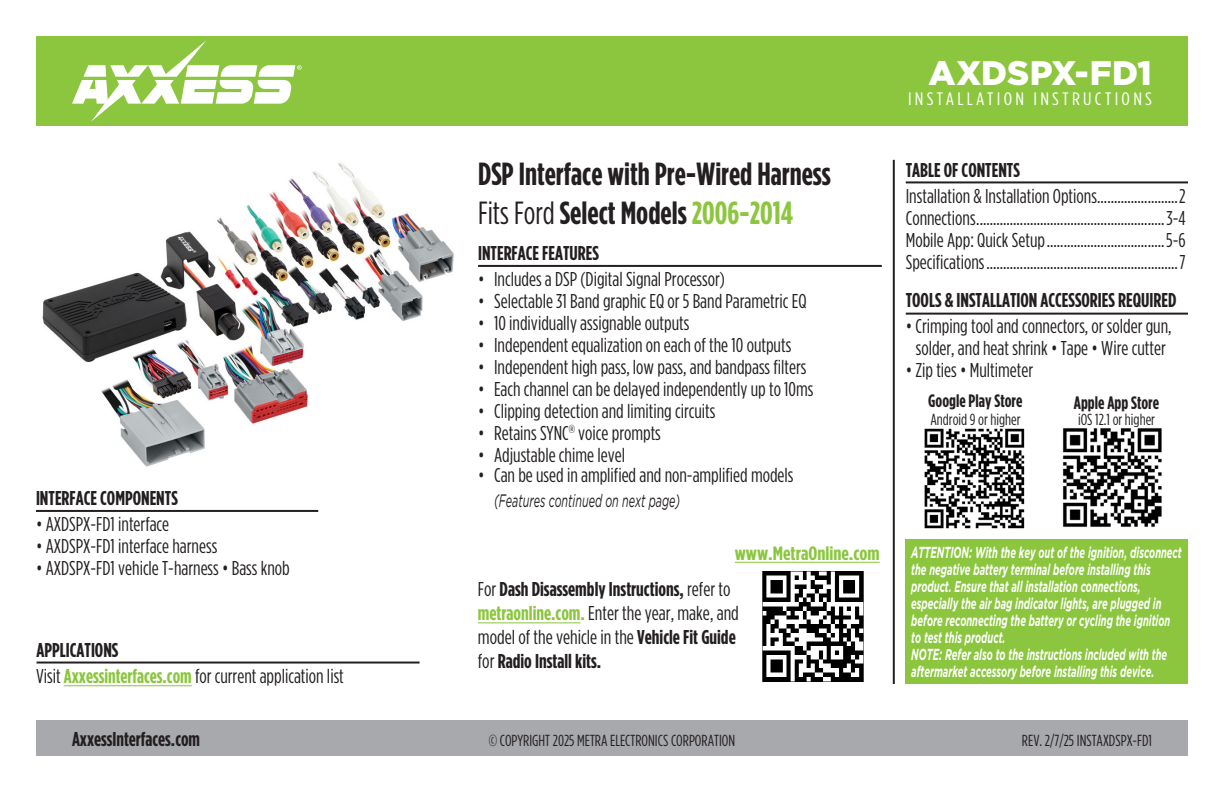
<style>
.page{position:relative;width:1224px;height:792px;background:#fff}
.page>*{position:absolute;margin:0;border:0;box-sizing:border-box;transform-origin:0 0}
.t1{font:900 34px "Gotham";color:#fff}
.t2{font:700 32px/38.4px "Gotham Condensed";color:#231f20}
.t3{font:20px/22px "Gotham Condensed";color:#231f20;text-align:justify}
.t4{font:700 20px/24px "Gotham Condensed";color:#231f20}
.t5{font:700 19.2px "Gotham Condensed";color:#8bc63e;scale:1.1 1}
.t6{font:italic 18px "Gotham";color:#231f20;scale:.6 1}
.t7{font:700 18px "Gotham Condensed";color:#231f20}
.t8{font:18px "Gotham Condensed";letter-spacing:.16em;color:#fff;scale:1.14 1}
.t9{font:16px "Gotham Condensed";color:#231f20}
.t10{font:italic 700 15.6px/17px "Gotham";color:#fff;scale:.6 1}
.s1{font-weight:700}
.s2{font-weight:700;color:#8bc63e}
.s3{font-weight:400}
.s4{color:#8bc63e}
.s5{font-size:16px}
</style>
<div class="page">
<div style="left:36px;top:720px;width:1152px;height:36px;background:#a8a9ad"></div>
<hr style="left:893px;top:160px;width:2px;height:524px;background:#231f20">
<div style="left:36px;top:36px;width:1152px;height:90px;background:#8bc63e"></div>
<svg style="left:72px;top:40px;width:230px;height:82px"></svg>
<img style="left:42px;top:162px;width:412px;height:305px">
<hr style="left:478px;top:265px;width:404px;height:2px;background:#231f20">
<hr style="left:36px;top:510px;width:282px;height:2px;background:#231f20">
<hr style="left:906px;top:181px;width:282px;height:2px;background:#231f20">
<hr style="left:37px;top:662px;width:383px;height:2px;background:#231f20">
<hr style="left:64px;top:685px;width:128px;height:1px;background:#8bc63e">
<img style="left:762px;top:571px;width:102px;height:111px">
<hr style="left:735px;top:562px;width:145px;height:1px;background:#8bc63e">
<hr style="left:906px;top:313px;width:282px;height:2px;background:#231f20">
<div style="left:906px;top:539px;width:282px;height:144px;background:#8bc63e"></div>
<img style="left:924px;top:428px;width:101px;height:101px">
<img style="left:1062px;top:428px;width:100px;height:99px">
<hr style="left:478px;top:623px;width:103px;height:1px;background:#8bc63e">
<p class="t4" style="left:36px;top:485px;width:143px">INTERFACE COMPONENTS</p>
<p class="t3" style="left:36px;top:512px;width:135px">• AXDSPX-FD1 interface</p>
<p class="t3" style="left:36px;top:534px;width:183px">• AXDSPX-FD1 interface harness</p>
<p class="t3" style="left:36px;top:556px;width:255px">• AXDSPX-FD1 vehicle T-harness • Bass knob</p>
<p class="t3" style="left:36px;top:637px;width:309px;line-height:26.2px"><span class="s1">APPLICATIONS<br></span>Visit <span class="s2">Axxessinterfaces.com</span> for current application list</p>
<h2 class="t2" style="left:478px;top:154px;width:354px">DSP Interface with Pre-Wired Harness<br><span class="s3">Fits Ford</span> Select Models <span class="s4">2006-2014</span></h2>
<p class="t4" style="left:478px;top:240px;width:122px">INTERFACE FEATURES</p>
<p class="t3" style="left:478px;top:267px;width:248px">• Includes a DSP (Digital Signal Processor)</p>
<p class="t3" style="left:478px;top:289px;width:330px">• Selectable 31 Band graphic EQ or 5 Band Parametric EQ</p>
<p class="t3" style="left:478px;top:311px;width:213px">• 10 individually assignable outputs</p>
<p class="t3" style="left:478px;top:333px;width:315px">• Independent equalization on each of the 10 outputs</p>
<p class="t3" style="left:478px;top:355px;width:330px">• Independent high pass, low pass, and bandpass filters</p>
<p class="t3" style="left:478px;top:377px;width:337px">• Each channel can be delayed independently up to 10ms</p>
<p class="t3" style="left:478px;top:399px;width:239px">• Clipping detection and limiting circuits</p>
<p class="t3" style="left:478px;top:421px;width:184px">• Retains SYNC<sup>®</sup> voice prompts</p>
<p class="t3" style="left:478px;top:443px;width:148px">• Adjustable chime level</p>
<p class="t3" style="left:478px;top:463px;width:317px">• Can be used in amplified and non-amplified models</p>
<p class="t6" style="left:494px;top:491px;width:312px">(Features continued on next page)</p>
<p class="t5" style="left:735px;top:542px;width:133px">www.MetraOnline.com</p>
<p class="t4" style="left:478px;top:577px;width:263px"><span class="s3">For</span> Dash Disassembly Instructions, <span class="s3">refer to </span><span class="s4">metraonline.com.</span> <span class="s3">Enter the year, make, and model of the vehicle in the</span> Vehicle Fit Guide <span class="s3">for</span> Radio Install kits.</p>
<h1 class="t1" style="left:928px;top:53px;width:225px">AXDSPX-FD1</h1>
<p class="t8" style="left:908px;top:89px;width:215px">INSTALLATION INSTRUCTIONS</p>
<p class="t4" style="left:906px;top:157px;width:116px">TABLE OF CONTENTS</p>
<p class="t3" style="left:906px;top:184px;width:282px">Installation &amp; Installation Options........................2<br>Connections........................................................3-4<br>Mobile App: Quick Setup...................................5-6<br>Specifications.........................................................7</p>
<p class="t4" style="left:906px;top:287px;width:272px">TOOLS &amp; INSTALLATION ACCESSORIES REQUIRED</p>
<p class="t3" style="left:906px;top:315px;width:267px;text-align:center">• Crimping tool and connectors, or solder gun, solder, and heat shrink • Tape • Wire cutter</p>
<p class="t3" style="left:906px;top:359px;width:129px">• Zip ties • Multimeter</p>
<p class="t7" style="left:928px;top:390px;width:96px">Google Play Store</p>
<p class="t9" style="left:930px;top:411px;width:92px">Android 9 or higher</p>
<p class="t7" style="left:1074px;top:392px;width:87px">Apple App Store</p>
<p class="t9" style="left:1078px;top:411px;width:78px">iOS 12.1 or higher</p>
<p class="t10" style="left:911px;top:544px;width:452px"><span class="s5">ATTENTION:</span> With the key out of the ignition, disconnect the negative battery terminal before installing this product. Ensure that all installation connections, especially the air bag indicator lights, are plugged in before reconnecting the battery or cycling the ignition to test this product.<br><span class="s5">NOTE:</span> Refer also to the instructions included with the aftermarket accessory before installing this device.</p>
<p class="t4" style="left:72px;top:726px;width:130px">AxxessInterfaces.com</p>
<p class="t9" style="left:489px;top:732px;width:248px">© COPYRIGHT 2025 METRA ELECTRONICS CORPORATION</p>
<p class="t9" style="left:1022px;top:732px;width:132px">REV. 2/7/25 INSTAXDSPX-FD1</p>
</div>
